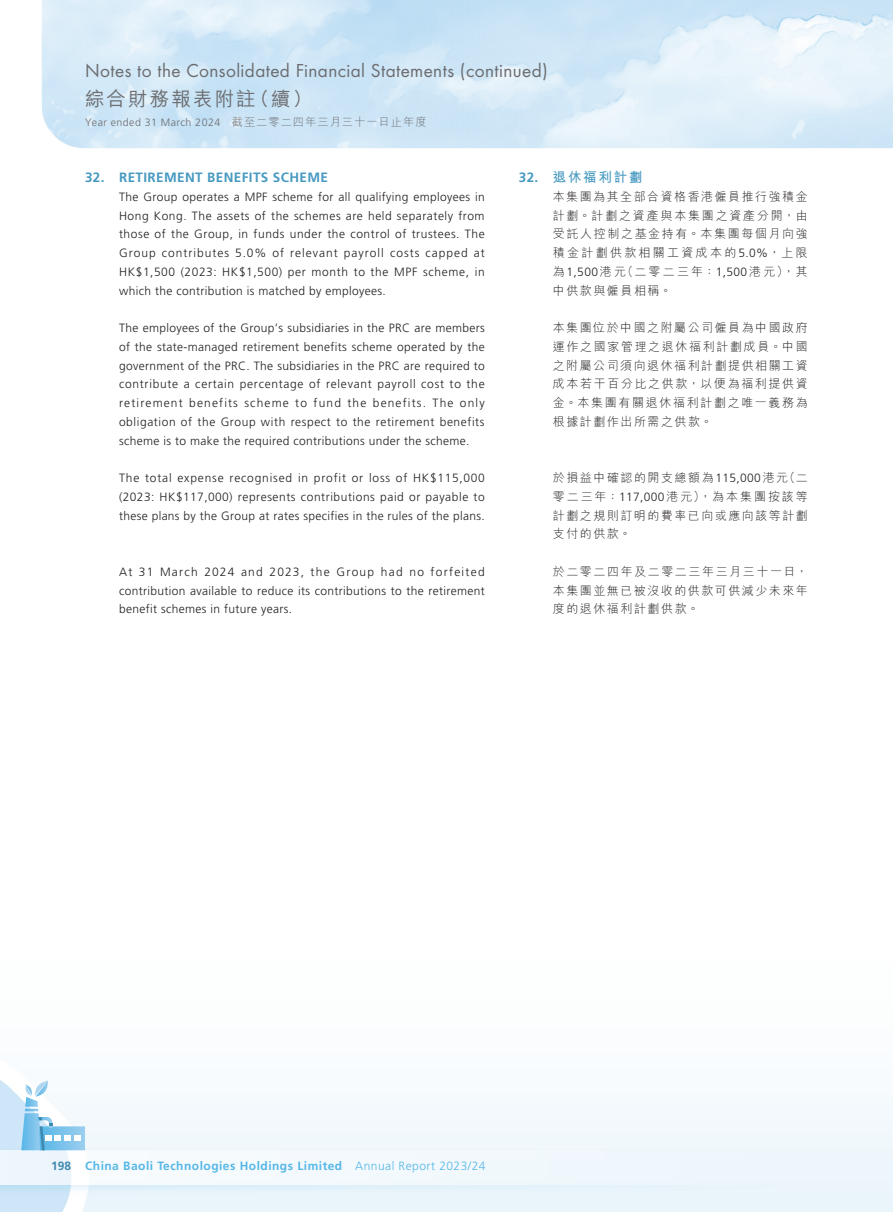
<style>
.page{position:relative;width:893px;height:1212px;background:#fff}
.page>*{position:absolute;margin:0;border:0;box-sizing:border-box;transform-origin:0 0}
.t1{font:19.5px "Futura Boo";letter-spacing:.02em;color:#6c6d70}
.t2{font:500 19.5px "M Hei HK";letter-spacing:.11em;color:#6c6d70}
.t3{font:700 13.5px "Frutiger LT Std";letter-spacing:.03em;color:#4799c1}
.t4{font:700 13.5px "M Hei HK";letter-spacing:.13em;color:#4799c1}
.t5{font:300 12px/18.8px "Frutiger LT Std";letter-spacing:.03em;color:#231f20;text-align:justify}
.t6{font:300 12px/18.8px "M Hei HK";letter-spacing:.13em;color:#231f20;text-align:justify}
.t7{font:700 12px "Frutiger LT Std";letter-spacing:.04em;color:#56b7e7}
.t8{font:300 10.65px "Frutiger LT Std";letter-spacing:.04em;color:#6c6d70}
.s1{font-family:"M Hei HK";font-size:11.25px}
.s2{font-family:"Frutiger LT Std"}
.s3{color:#408aaf}
.s4{font-weight:300}
</style>
<div class="page">
<div style="left:0;top:1146px;width:816px;height:51px;background:#56b7e7;opacity:.3"></div>
<div style="left:0;top:1150px;width:808px;height:34px;background:#f2f8fc"></div>
<svg style="left:21px;top:1080px;width:64px;height:70px"></svg>
<h1 class="t1" style="left:85px;top:58px;width:464px">Notes to the Consolidated Financial Statements (continued)</h1>
<h1 class="t2" style="left:85px;top:85px;width:229px">綜合財務報表附註（續）</h1>
<p class="t8" style="left:85px;top:116px;width:343px">Year ended 31 March 2024 <span class="s1">截至二零二四年三月三十一日止年度</span></p>
<p class="t3" style="left:85px;top:170px;width:245px">32. RETIREMENT BENEFITS SCHEME</p>
<p class="t5" style="left:119px;top:188px;width:367px">The Group operates a MPF scheme for all qualifying employees in Hong Kong. The assets of the schemes are held separately from those of the Group, in funds under the control of trustees. The Group contributes 5.0% of relevant payroll costs capped at HK$1,500 (2023: HK$1,500) per month to the MPF scheme, in which the contribution is matched by employees.</p>
<p class="t5" style="left:119px;top:319px;width:367px">The employees of the Group’s subsidiaries in the PRC are members of the state-managed retirement benefits scheme operated by the government of the PRC. The subsidiaries in the PRC are required to contribute a certain percentage of relevant payroll cost to the retirement benefits scheme to fund the benefits. The only obligation of the Group with respect to the retirement benefits scheme is to make the required contributions under the scheme.</p>
<p class="t5" style="left:119px;top:469px;width:367px">The total expense recognised in profit or loss of HK$115,000 (2023: HK$117,000) represents contributions paid or payable to these plans by the Group at rates specifies in the rules of the plans.</p>
<p class="t5" style="left:119px;top:562px;width:367px">At 31 March 2024 and 2023, the Group had no forfeited contribution available to reduce its contributions to the retirement benefit schemes in future years.</p>
<p class="t4" style="left:519px;top:167px;width:125px"><span class="s2">32.</span> 退休福利計劃</p>
<p class="t6" style="left:553px;top:187px;width:257px">本集團為其全部合資格香港僱員推行強積金計劃。計劃之資產與本集團之資產分開，由受託人控制之基金持有。本集團每個月向強積金計劃供款相關工資成本的<span class="s2">5.0%</span>，上限為<span class="s2">1,500</span>港元（二零二三年：<span class="s2">1,500</span>港元），其中供款與僱員相稱。</p>
<p class="t6" style="left:553px;top:318px;width:257px">本集團位於中國之附屬公司僱員為中國政府運作之國家管理之退休福利計劃成員。中國之附屬公司須向退休福利計劃提供相關工資成本若干百分比之供款，以便為福利提供資金。本集團有關退休福利計劃之唯一義務為根據計劃作出所需之供款。</p>
<p class="t6" style="left:553px;top:468px;width:257px">於損益中確認的開支總額為<span class="s2">115,000</span>港元（二零二三年：<span class="s2">117,000</span>港元），為本集團按該等計劃之規則訂明的費率已向或應向該等計劃支付的供款。</p>
<p class="t6" style="left:553px;top:562px;width:257px">於二零二四年及二零二三年三月三十一日，本集團並無已被沒收的供款可供減少未來年度的退休福利計劃供款。</p>
<p class="t7" style="left:51px;top:1159px;width:436px"><span class="s3">198</span> China Baoli Technologies Holdings Limited <span class="s4">Annual Report 2023/24</span></p>
</div>
